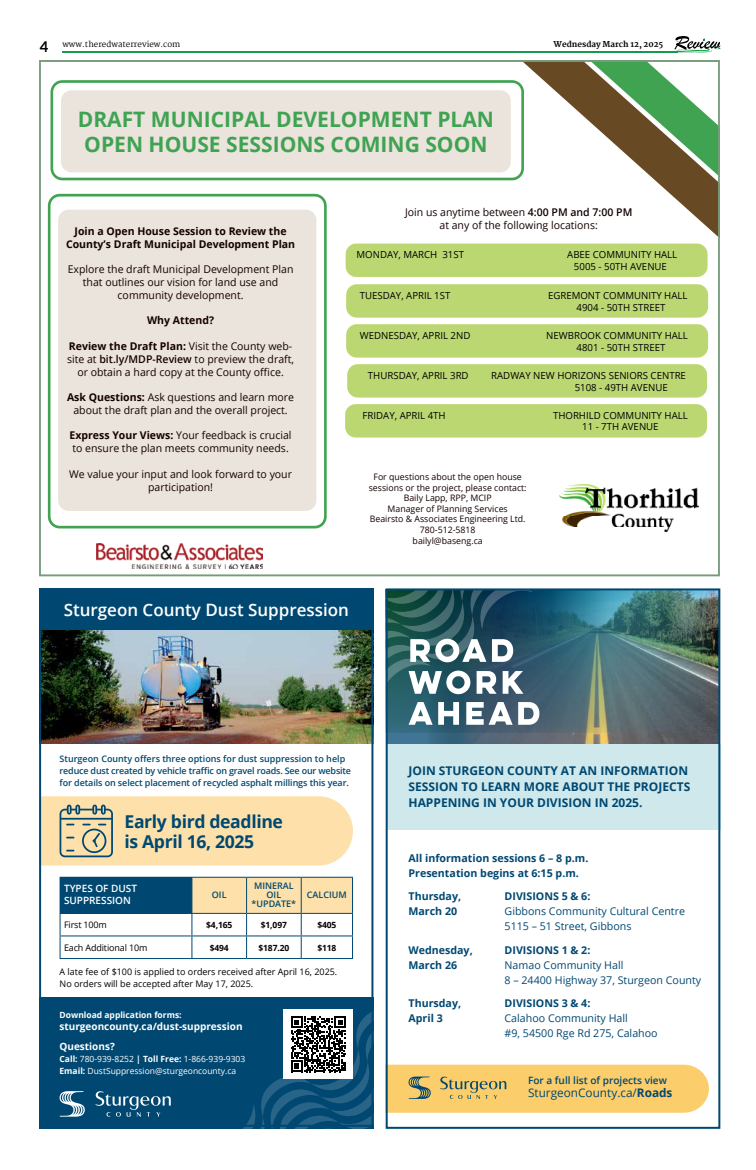
<style>
.page{position:relative;width:756px;height:1170px;background:#fff}
.page>*{position:absolute;margin:0;border:0;box-sizing:border-box;transform-origin:0 0}
.t1{font:700 21.3px/25.6px "Open Sans";color:#3fa352;text-align:center}
.t2{font:700 17.7px/20px "Open Sans";letter-spacing:-.02em;color:#004871}
.t3{font:600 17px "Open Sans";color:#fff}
.t4{font:700 12px/16px "Open Sans";color:#004872}
.t5{font:11.8px "Open Sans";color:#004872}
.t6{font:10.7px/12.8px "Open Sans";color:#150000;text-align:center}
.t7{font:700 10.7px/15px "Open Sans";color:#004872}
.t8{font:10.7px/15px "Open Sans";color:#004872}
.t9{font:700 10.7px/12.8px "Open Sans";color:#150000;text-align:center}
.t10{font:600 10.1px "Open Sans";color:#004872}
.t11{font:700 10px/20.1px "Open Sans";color:#fff}
.t12{font:600 10px/12px "Open Sans";color:#fff}
.t13{font:9.8px/11.7px "Open Sans";color:#000}
.t14{font:600 9px/12px "Open Sans";letter-spacing:-.01em;color:#004871}
.t15{font:9px/12px "Open Sans";color:#000}
.t16{font:8.9px/10.7px "Open Sans";color:#150000;text-align:center}
.t17{font:8.5px/12px "Open Sans";color:#fff}
.t18{font:700 8.5px "Open Sans";letter-spacing:-.015em;color:#000}
.t19{font:700 8.5px "Open Sans";color:#fff}
.t20{font:8px "Martel";color:#000}
.t21{font:800 8px "Martel";color:#000}
.s1{font-family:"Lato";font-weight:700;font-size:14.9px}
.s2{font-weight:700}
.s3{font-weight:600}
</style>
<div class="page">
<hr style="left:62px;top:51px;width:615px;height:1px;background:#169a50">
<svg style="left:674px;top:36px;width:46px;height:16px"></svg>
<img style="left:42px;top:630px;width:328px;height:113px">
<svg style="left:42px;top:796px;width:311px;height:69px;background:#f4dcaa"></svg>
<div style="left:39px;top:588px;width:334px;height:42px;background:#004871"></div>
<div style="left:60px;top:877px;width:132px;height:36px;background:#004871"></div>
<hr style="left:60px;top:876px;width:132px;height:1px;background:#004871">
<hr style="left:192px;top:876px;width:54px;height:1px;background:#004871">
<hr style="left:246px;top:876px;width:55px;height:1px;background:#004871">
<hr style="left:301px;top:876px;width:52px;height:1px;background:#004871">
<hr style="left:60px;top:935px;width:132px;height:1px;background:#004871">
<svg style="left:60px;top:913px;width:1px;height:44px"></svg>
<svg style="left:191px;top:877px;width:162px;height:80px"></svg>
<hr style="left:60px;top:957px;width:132px;height:1px;background:#004871">
<hr style="left:192px;top:957px;width:54px;height:1px;background:#004871">
<hr style="left:246px;top:957px;width:55px;height:1px;background:#004871">
<hr style="left:301px;top:957px;width:52px;height:1px;background:#004871">
<div style="left:39px;top:997px;width:334px;height:131px;background:#004871"></div>
<svg style="left:60px;top:1091px;width:25px;height:25px"></svg>
<svg style="left:96px;top:1091px;width:75px;height:25px"></svg>
<svg style="left:243px;top:1009px;width:127px;height:119px"></svg>
<div style="left:39px;top:588px;width:334px;height:538px;border:2px solid #004871"></div>
<img style="left:388px;top:591px;width:329px;height:153px">
<svg style="left:388px;top:591px;width:209px;height:133px;background:#4c737e"></svg>
<div style="left:385px;top:744px;width:335px;height:85px;background:#cee8eb"></div>
<svg style="left:388px;top:1064px;width:320px;height:48px;background:#f3ca6f"></svg>
<div style="left:385px;top:588px;width:335px;height:540px;border:2px solid #004871"></div>
<div style="left:58px;top:210px;width:258px;height:301px;background:#ebe4dd;border-radius:11px"></div>
<div style="left:61px;top:90px;width:449px;height:82px;background:#ebe4dd;border-radius:11px"></div>
<div style="left:50px;top:80px;width:474px;height:100px;border:3px solid #3fa352;border-radius:11px"></div>
<div style="left:48px;top:194px;width:278px;height:334px;border:3px solid #3fa352;border-radius:11px"></div>
<div style="left:345px;top:243px;width:362px;height:34px;background:#bbd772;border-radius:11px"></div>
<div style="left:346px;top:284px;width:362px;height:33px;background:#bbd772;border-radius:11px"></div>
<div style="left:346px;top:324px;width:362px;height:33px;background:#bbd772;border-radius:11px"></div>
<div style="left:345px;top:404px;width:362px;height:33px;background:#bbd772;border-radius:11px"></div>
<svg style="left:521px;top:63px;width:195px;height:172px"></svg>
<img style="left:559px;top:484px;width:139px;height:48px">
<div style="left:347px;top:364px;width:360px;height:33px;background:#bbd772;border-radius:11px"></div>
<img style="left:96px;top:543px;width:166px;height:25px">
<div style="left:39px;top:60px;width:680px;height:516px;border:2px solid #789b7c"></div>
<p class="t20" style="left:40px;top:39px;width:142px"><span class="s1">4</span> www.theredwaterreview.com</p>
<p class="t21" style="left:553px;top:39px;width:111px">Wednesday March 12, 2025</p>
<h1 class="t1" style="left:78px;top:106px;width:417px">DRAFT MUNICIPAL DEVELOPMENT PLAN<br>OPEN HOUSE SESSIONS COMING SOON</h1>
<p class="t9" style="left:66px;top:224px;width:230px">Join a Open House Session to Review the<br>County’s Draft Municipal Development Plan</p>
<p class="t6" style="left:68px;top:263px;width:227px">Explore the draft Municipal Development Plan that outlines our vision for land use and community development.</p>
<p class="t9" style="left:147px;top:314px;width:68px">Why Attend?</p>
<p class="t6" style="left:67px;top:339px;width:228px"><span class="s2">Review the Draft Plan:</span> Visit the County web&shy;site at <span class="s3">bit.ly/MDP-Review</span> to preview the draft, or obtain a hard copy at the County office.</p>
<p class="t6" style="left:67px;top:390px;width:228px"><span class="s2">Ask Questions:</span> Ask questions and learn more about the draft plan and the overall project.</p>
<p class="t6" style="left:70px;top:429px;width:223px;text-align:left"><span class="s2">Express Your Views:</span> Your feedback is crucial to ensure the plan meets community needs.</p>
<p class="t6" style="left:69px;top:467px;width:224px">We value your input and look forward to your participation!</p>
<p class="t6" style="left:405px;top:206px;width:229px">Join us anytime between <span class="s3">4:00 PM and 7:00 PM </span>at any of the following locations:</p>
<p class="t13" style="left:356px;top:249px;width:109px">MONDAY, MARCH 31ST</p>
<p class="t13" style="left:567px;top:249px;width:111px;text-align:center">ABEE COMMUNITY HALL<br>5005 - 50TH AVENUE</p>
<p class="t13" style="left:360px;top:289px;width:92px">TUESDAY, APRIL 1ST</p>
<p class="t13" style="left:576px;top:289px;width:112px;text-indent:-29px">EGREMONT COMMUNITY HALL<br>4904 - 50TH STREET</p>
<p class="t13" style="left:360px;top:329px;width:112px">WEDNESDAY, APRIL 2ND</p>
<p class="t13" style="left:576px;top:329px;width:113px;text-indent:-30px">NEWBROOK COMMUNITY HALL<br>4801 - 50TH STREET</p>
<p class="t13" style="left:368px;top:369px;width:102px">THURSDAY, APRIL 3RD</p>
<p class="t13" style="left:574px;top:368px;width:113px;line-height:12.8px;text-indent:-83px">RADWAY NEW HORIZONS SENIORS CENTRE<br>5108 - 49TH AVENUE</p>
<p class="t13" style="left:362px;top:409px;width:85px">FRIDAY, APRIL 4TH</p>
<p class="t13" style="left:553px;top:409px;width:136px;text-align:center">THORHILD COMMUNITY HALL<br>11 - 7TH AVENUE</p>
<p class="t16" style="left:368px;top:471px;width:159px">For questions about the open house sessions or the project, please contact:<br>Baily Lapp, RPP, MCIP<br>Manager of Planning Services<br>Beairsto &amp; Associates Engineering Ltd.<br>780-512-5818<br>bailyl@baseng.ca</p>
<h3 class="t3" style="left:64px;top:598px;width:287px">Sturgeon County Dust Suppression</h3>
<p class="t14" style="left:60px;top:752px;width:293px">Sturgeon County offers three options for dust suppression to help reduce dust created by vehicle traffic on gravel roads. See our website for details on select placement of recycled asphalt millings this year.</p>
<h2 class="t2" style="left:124px;top:810px;width:160px">Early bird deadline is April 16, 2025</h2>
<p class="t12" style="left:64px;top:882px;width:74px">TYPES OF DUST<br>SUPPRESSION</p>
<p class="t14" style="left:212px;top:888px;width:16px">OIL</p>
<p class="t14" style="left:251px;top:880px;width:46px;line-height:9px;text-align:center">MINERAL<br>OIL *UPDATE*</p>
<p class="t14" style="left:307px;top:888px;width:41px">CALCIUM</p>
<p class="t15" style="left:64px;top:918px;width:44px">First 100m</p>
<p class="t18" style="left:206px;top:918px;width:28px">$4,165</p>
<p class="t18" style="left:261px;top:918px;width:28px">$1,097</p>
<p class="t18" style="left:317px;top:918px;width:20px">$405</p>
<p class="t15" style="left:64px;top:941px;width:85px">Each Additional 10m</p>
<p class="t18" style="left:210px;top:941px;width:20px">$494</p>
<p class="t18" style="left:258px;top:941px;width:32px">$187.20</p>
<p class="t18" style="left:317px;top:941px;width:20px">$118</p>
<p class="t15" style="left:60px;top:965px;width:279px">A late fee of $100 is applied to orders received after April 16, 2025.<br>No orders will be accepted after May 17, 2025.</p>
<p class="t19" style="left:60px;top:1008px;width:124px">Download application forms:</p>
<p class="t11" style="left:60px;top:1016px;width:184px">sturgeoncounty.ca/dust-suppression<br>Questions?</p>
<p class="t17" style="left:60px;top:1052px;width:187px"><span class="s2">Call:</span> 780-939-8252 <span class="s2">| Toll Free:</span> 1-866-939-9303<br><span class="s2">Email:</span> DustSuppression@sturgeoncounty.ca</p>
<p class="t4" style="left:408px;top:762px;width:283px">JOIN STURGEON COUNTY AT AN INFORMATION<br>SESSION TO LEARN MORE ABOUT THE PROJECTS<br>HAPPENING IN YOUR DIVISION IN 2025.</p>
<p class="t7" style="left:408px;top:849px;width:181px">All information sessions 6 – 8 p.m.<br>Presentation begins at 6:15 p.m.</p>
<p class="t7" style="left:408px;top:888px;width:54px">Thursday,</p>
<p class="t7" style="left:504px;top:888px;width:87px">DIVISIONS 5 &amp; 6:</p>
<p class="t7" style="left:408px;top:903px;width:50px">March 20</p>
<p class="t8" style="left:504px;top:903px;width:182px">Gibbons Community Cultural Centre<br>5115 – 51 Street, Gibbons</p>
<p class="t7" style="left:408px;top:941px;width:66px">Wednesday,</p>
<p class="t7" style="left:504px;top:941px;width:87px">DIVISIONS 1 &amp; 2:</p>
<p class="t7" style="left:408px;top:956px;width:50px">March 26</p>
<p class="t8" style="left:504px;top:956px;width:198px">Namao Community Hall<br>8 – 24400 Highway 37, Sturgeon County</p>
<p class="t7" style="left:408px;top:995px;width:54px">Thursday,</p>
<p class="t7" style="left:504px;top:995px;width:87px">DIVISIONS 3 &amp; 4:</p>
<p class="t7" style="left:408px;top:1010px;width:36px">April 3</p>
<p class="t8" style="left:504px;top:1010px;width:155px">Calahoo Community Hall<br>#9, 54500 Rge Rd 275, Calahoo</p>
<p class="t10" style="left:528px;top:1073px;width:140px">For a full list of projects view</p>
<p class="t5" style="left:528px;top:1084px;width:146px">SturgeonCounty.ca/<span class="s2">Roads</span></p>
</div>
